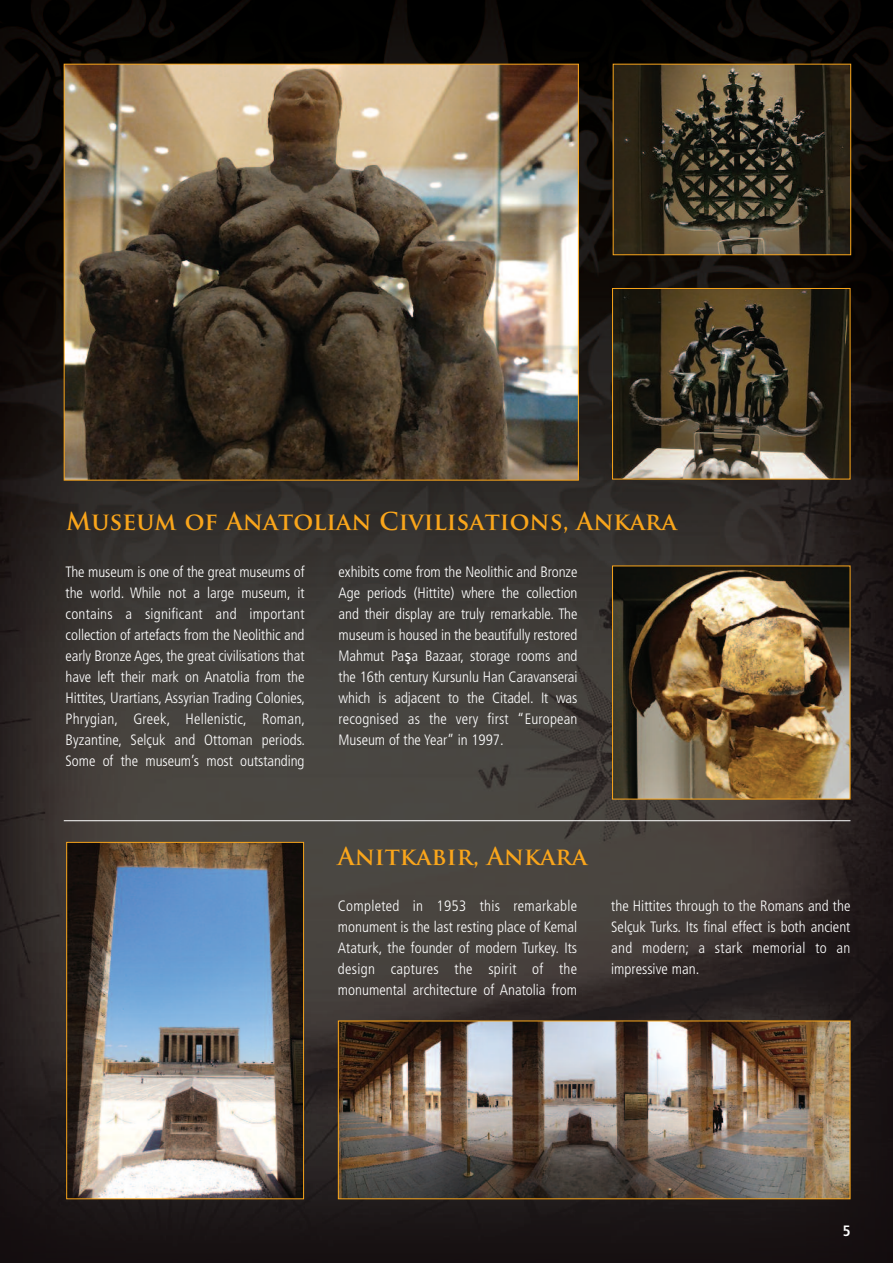
<style>
.page{position:relative;width:893px;height:1263px;background:#fff}
.page>*{position:absolute;margin:0;border:0;box-sizing:border-box;transform-origin:0 0}
.t1{font:700 24px "Trajan Pro";color:#f9a51b}
.t2{font:300 condensed 15px/21px "Frutiger";color:#fff;text-align:justify}
.t3{font:700 condensed 15px "Frutiger";color:#fff}
.s1{font-family:"Lucida Grande";font-weight:400;font-stretch:normal}
</style>
<div class="page">
<img style="left:0;top:0;width:893px;height:1263px">
<img style="left:68px;top:844px;width:234px;height:353px">
<div style="left:66px;top:842px;width:238px;height:357px;border:1px solid #f9a51b"></div>
<hr style="left:64px;top:820px;width:786px;height:1px;background:#fff">
<img style="left:340px;top:1022px;width:508px;height:175px">
<div style="left:338px;top:1020px;width:512px;height:179px;border:1px solid #f9a51b"></div>
<img style="left:66px;top:66px;width:511px;height:412px">
<img style="left:614px;top:568px;width:234px;height:229px">
<div style="left:612px;top:566px;width:238px;height:233px;border:1px solid #f9a51b"></div>
<img style="left:615px;top:66px;width:234px;height:187px">
<div style="left:613px;top:64px;width:238px;height:191px;border:1px solid #f9a51b"></div>
<img style="left:614px;top:290px;width:234px;height:187px">
<div style="left:612px;top:288px;width:238px;height:191px;border:1px solid #f9a51b"></div>
<h1 class="t1" style="left:66px;top:512px;width:612px">Museum of Anatolian Civilisations, Ankara</h1>
<p class="t2" style="left:66px;top:562px;width:241px">The museum is one of the great museums of the world. While not a large museum, it contains a significant and important collection of artefacts from the Neolithic and early Bronze Ages, the great civilisations that have left their mark on Anatolia from the Hittites, Urartians, Assyrian Trading Colonies, Phrygian, Greek, Hellenistic, Roman, Byzantine, Selçuk and Ottoman periods.<br>Some of the museum’s most outstanding</p>
<p class="t2" style="left:339px;top:562px;width:240px">exhibits come from the Neolithic and Bronze Age periods (Hittite) where the collection and their display are truly remarkable. The museum is housed in the beautifully restored Mahmut Pa<span class="s1">ş</span>a Bazaar, storage rooms and the 16th century Kursunlu Han Caravanserai which is adjacent to the Citadel. It was recognised as the very first “European Museum of the Year” in 1997.</p>
<h1 class="t1" style="left:338px;top:847px;width:251px">Anitkabir, Ankara</h1>
<p class="t2" style="left:338px;top:896px;width:241px">Completed in 1953 this remarkable monument is the last resting place of Kemal Ataturk, the founder of modern Turkey. Its design captures the spirit of the monumental architecture of Anatolia from</p>
<p class="t2" style="left:611px;top:896px;width:241px">the Hittites through to the Romans and the Selçuk Turks. Its final effect is both ancient and modern; a stark memorial to an impressive man.</p>
<p class="t3" style="left:843px;top:1224px;width:9px">5</p>
</div>
